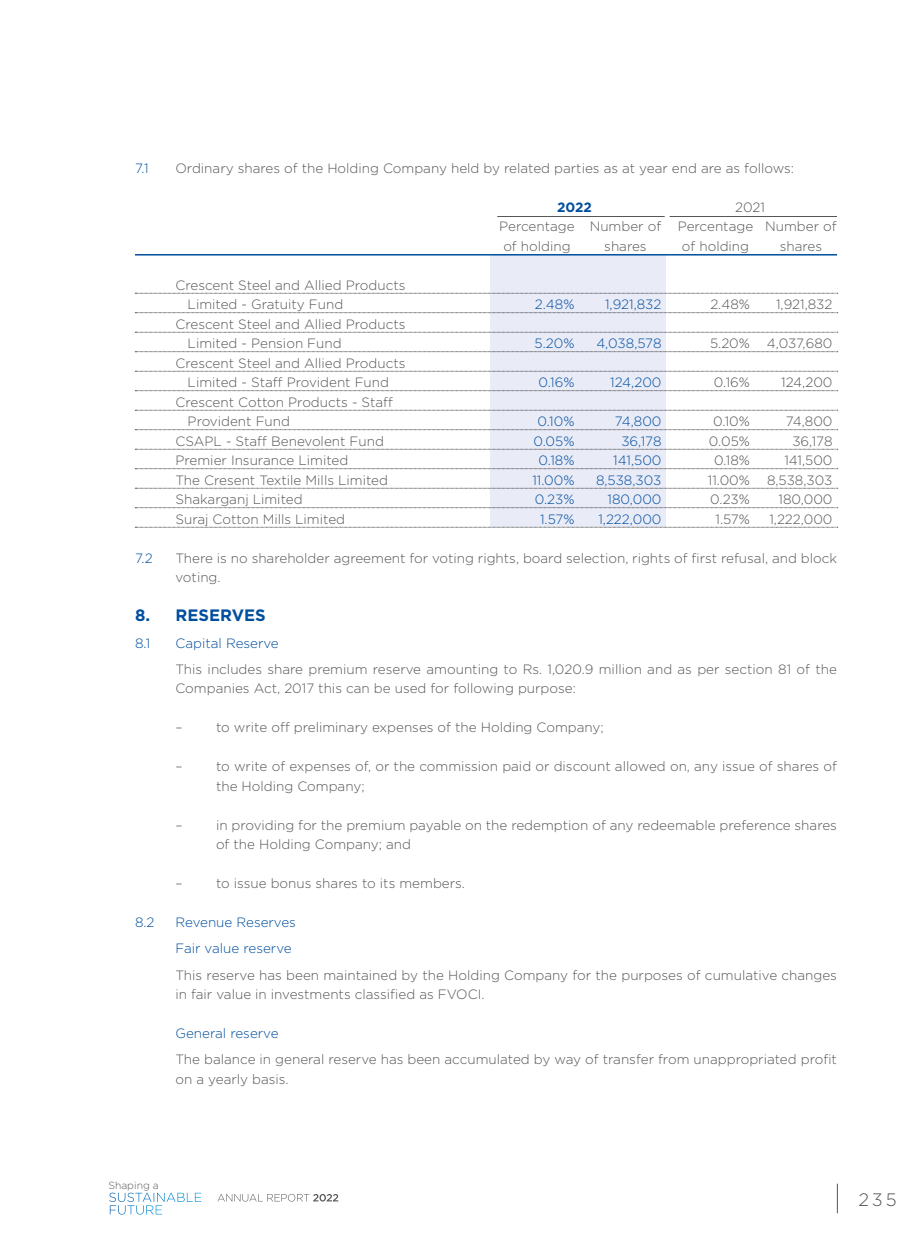
<style>
.page{position:relative;width:918px;height:1242px;background:#fff}
.page>*{position:absolute;margin:0;border:0;box-sizing:border-box;transform-origin:0 0}
.t1{font:300 18px "Gotham";color:#565656}
.t2{font:700 16.5px "Gotham";color:#004e9e}
.t3{font:300 13.5px/19.5px "Gotham";color:#565656}
.t4{font:300 13.5px/26.2px "Gotham";color:#004e9e}
.t5{font:700 13.5px "Gotham";color:#004e9e}
.t6{font:300 10.35px "Gotham";color:#58595b}
</style>
<div class="page">
<svg style="left:837px;top:1184px;width:1px;height:29px"></svg>
<svg style="left:218px;top:1194px;width:120px;height:8px"></svg>
<svg style="left:109px;top:1193px;width:92px;height:22px"></svg>
<div style="left:490px;top:255px;width:176px;height:272px;background:#e9ebf7"></div>
<hr style="left:497px;top:216px;width:168px;height:1px;background:#565656">
<hr style="left:670px;top:216px;width:167px;height:1px;background:#565656">
<hr style="left:135px;top:254px;width:702px;height:2px;background:#004e9e">
<svg style="left:135px;top:293px;width:703px;height:1px"></svg>
<svg style="left:135px;top:312px;width:703px;height:1px"></svg>
<svg style="left:135px;top:332px;width:703px;height:1px"></svg>
<svg style="left:135px;top:351px;width:703px;height:1px"></svg>
<svg style="left:135px;top:371px;width:703px;height:1px"></svg>
<svg style="left:135px;top:390px;width:703px;height:1px"></svg>
<svg style="left:135px;top:410px;width:703px;height:1px"></svg>
<svg style="left:135px;top:429px;width:703px;height:1px"></svg>
<svg style="left:135px;top:449px;width:703px;height:1px"></svg>
<svg style="left:135px;top:468px;width:703px;height:1px"></svg>
<svg style="left:135px;top:488px;width:703px;height:1px"></svg>
<svg style="left:135px;top:507px;width:703px;height:1px"></svg>
<svg style="left:135px;top:527px;width:703px;height:1px"></svg>
<p class="t4" style="left:135px;top:155px;width:15px">7.1</p>
<p class="t3" style="left:176px;top:158px;width:620px">Ordinary shares of the Holding Company held by related parties as at year end are as follows:</p>
<p class="t5" style="left:557px;top:198px;width:36px">2022</p>
<p class="t3" style="left:735px;top:197px;width:31px">2021</p>
<p class="t3" style="left:499px;top:216px;width:339px">Percentage Number of Percentage Number of</p>
<p class="t3" style="left:503px;top:236px;width:69px">of holding</p>
<p class="t3" style="left:604px;top:236px;width:44px">shares</p>
<p class="t3" style="left:682px;top:236px;width:69px">of holding</p>
<p class="t3" style="left:780px;top:236px;width:44px">shares</p>
<p class="t3" style="left:188px;top:275px;width:219px;text-indent:-12px">Crescent Steel and Allied Products<br>Limited - Gratuity Fund</p>
<p class="t4" style="left:535px;top:291px;width:41px">2.48%</p>
<p class="t4" style="left:605px;top:291px;width:58px">1,921,832</p>
<p class="t3" style="left:710px;top:294px;width:41px">2.48%</p>
<p class="t3" style="left:776px;top:294px;width:58px">1,921,832</p>
<p class="t3" style="left:188px;top:314px;width:219px;text-indent:-12px">Crescent Steel and Allied Products<br>Limited - Pension Fund</p>
<p class="t3" style="left:176px;top:353px;width:231px;text-align:center">Crescent Steel and Allied Products<br>Limited - Staff Provident Fund</p>
<p class="t3" style="left:188px;top:392px;width:207px;text-indent:-12px">Crescent Cotton Products - Staff<br>Provident Fund</p>
<p class="t4" style="left:535px;top:330px;width:41px">5.20%</p>
<p class="t4" style="left:596px;top:330px;width:67px">4,038,578</p>
<p class="t3" style="left:710px;top:333px;width:41px">5.20%</p>
<p class="t3" style="left:767px;top:333px;width:67px">4,037,680</p>
<p class="t4" style="left:538px;top:369px;width:38px">0.16%</p>
<p class="t4" style="left:610px;top:369px;width:53px">124,200</p>
<p class="t3" style="left:714px;top:372px;width:38px">0.16%</p>
<p class="t3" style="left:781px;top:372px;width:53px">124,200</p>
<p class="t4" style="left:538px;top:408px;width:38px">0.10%</p>
<p class="t4" style="left:615px;top:408px;width:48px">74,800</p>
<p class="t3" style="left:713px;top:411px;width:38px">0.10%</p>
<p class="t3" style="left:786px;top:411px;width:48px">74,800</p>
<p class="t3" style="left:176px;top:431px;width:210px">CSAPL - Staff Benevolent Fund</p>
<p class="t4" style="left:533px;top:427px;width:43px">0.05%</p>
<p class="t4" style="left:621px;top:427px;width:42px">36,178</p>
<p class="t3" style="left:709px;top:431px;width:43px">0.05%</p>
<p class="t3" style="left:792px;top:431px;width:42px">36,178</p>
<p class="t3" style="left:176px;top:450px;width:174px">Premier Insurance Limited</p>
<p class="t4" style="left:539px;top:447px;width:37px">0.18%</p>
<p class="t4" style="left:613px;top:447px;width:50px">141,500</p>
<p class="t3" style="left:714px;top:450px;width:37px">0.18%</p>
<p class="t3" style="left:784px;top:450px;width:50px">141,500</p>
<p class="t3" style="left:176px;top:470px;width:214px">The Cresent Textile Mills Limited</p>
<p class="t4" style="left:532px;top:466px;width:44px">11.00%</p>
<p class="t4" style="left:596px;top:466px;width:67px">8,538,303</p>
<p class="t3" style="left:708px;top:470px;width:44px">11.00%</p>
<p class="t3" style="left:767px;top:470px;width:67px">8,538,303</p>
<p class="t3" style="left:176px;top:489px;width:129px">Shakarganj Limited</p>
<p class="t4" style="left:535px;top:486px;width:41px">0.23%</p>
<p class="t4" style="left:608px;top:486px;width:55px">180,000</p>
<p class="t3" style="left:710px;top:489px;width:41px">0.23%</p>
<p class="t3" style="left:779px;top:489px;width:55px">180,000</p>
<p class="t3" style="left:176px;top:509px;width:171px">Suraj Cotton Mills Limited</p>
<p class="t4" style="left:540px;top:505px;width:36px">1.57%</p>
<p class="t4" style="left:598px;top:505px;width:65px">1,222,000</p>
<p class="t3" style="left:716px;top:509px;width:36px">1.57%</p>
<p class="t3" style="left:769px;top:509px;width:65px">1,222,000</p>
<p class="t4" style="left:135px;top:544px;width:19px">7.2</p>
<p class="t3" style="left:176px;top:548px;width:663px">There is no shareholder agreement for voting rights, board selection, rights of first refusal, and block voting.</p>
<p class="t2" style="left:135px;top:605px;width:132px">8. RESERVES</p>
<p class="t4" style="left:135px;top:629px;width:17px">8.1</p>
<p class="t4" style="left:176px;top:629px;width:105px">Capital Reserve</p>
<p class="t3" style="left:176px;top:659px;width:663px">This includes share premium reserve amounting to Rs. 1,020.9 million and as per section 81 of the<br>Companies Act, 2017 this can be used for following purpose:</p>
<p class="t3" style="left:176px;top:717px;width:9px">–</p>
<p class="t3" style="left:216px;top:717px;width:389px">to write off preliminary expenses of the Holding Company;</p>
<p class="t3" style="left:176px;top:756px;width:9px">–</p>
<p class="t3" style="left:216px;top:756px;width:623px">to write of expenses of, or the commission paid or discount allowed on, any issue of shares of the Holding Company;</p>
<p class="t3" style="left:176px;top:815px;width:9px">–</p>
<p class="t3" style="left:216px;top:815px;width:623px">in providing for the premium payable on the redemption of any redeemable preference shares of the Holding Company; and</p>
<p class="t3" style="left:176px;top:873px;width:9px">–</p>
<p class="t3" style="left:216px;top:873px;width:251px">to issue bonus shares to its members.</p>
<p class="t4" style="left:135px;top:909px;width:21px">8.2</p>
<p class="t4" style="left:176px;top:909px;width:122px">Revenue Reserves<br>Fair value reserve</p>
<p class="t3" style="left:176px;top:965px;width:663px">This reserve has been maintained by the Holding Company for the purposes of cumulative changes in fair value in investments classified as FVOCI.</p>
<p class="t4" style="left:176px;top:1020px;width:105px">General reserve</p>
<p class="t3" style="left:176px;top:1050px;width:663px">The balance in general reserve has been accumulated by way of transfer from unappropriated profit on a yearly basis.</p>
<p class="t6" style="left:108px;top:1179px;width:52px">Shaping a</p>
<h1 class="t1" style="left:858px;top:1188px;width:40px">235</h1>
</div>
